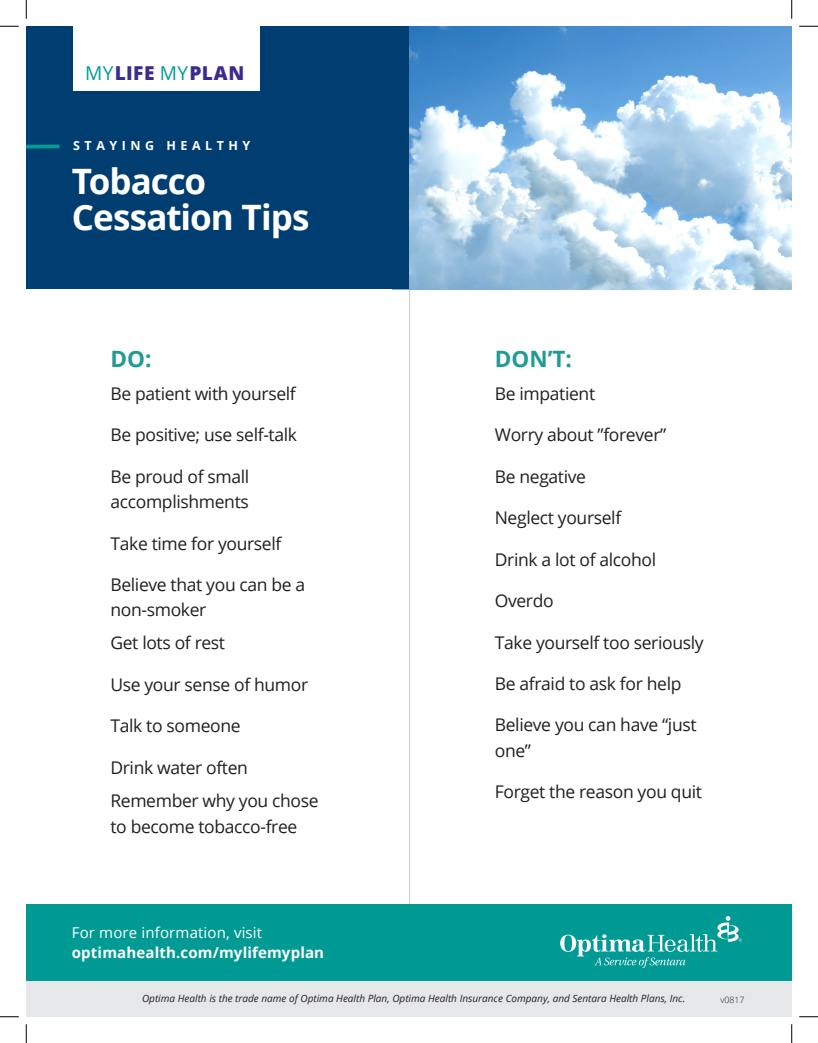
<style>
.page{position:relative;width:818px;height:1043px;background:#fff}
.page>*{position:absolute;margin:0;border:0;box-sizing:border-box;transform-origin:0 0}
.t1{font:700 35px/35.5px "Open Sans";letter-spacing:-.03em;color:#fff}
.t2{font:700 22.5px "Open Sans";color:#1f9b94}
.t3{font:800 19.12px "Open Sans";letter-spacing:.025em;color:#3a2c8a}
.t4{font:17.5px/25.2px "Open Sans";letter-spacing:-.02em;color:#231f20}
.t5{font:700 15px/20px "Open Sans";letter-spacing:.01em;color:#fff}
.t6{font:700 12.5px "Open Sans";letter-spacing:.36em;color:#fff}
.t7{font:italic 10px "Open Sans";color:#231f20}
.t8{font:300 8.75px "Open Sans";color:#231f20}
.s1{font-weight:400;color:#009c96}
.s2{font-weight:400}
</style>
<div class="page">
<hr style="left:409px;top:289px;width:1px;height:615px;background:#231f20">
<img style="left:409px;top:26px;width:382px;height:263px">
<div style="left:26px;top:26px;width:383px;height:263px;background:#003d71"></div>
<svg style="left:26px;top:144px;width:34px;height:5px"></svg>
<div style="left:73px;top:26px;width:187px;height:65px;background:#fff"></div>
<div style="left:26px;top:980px;width:765px;height:36px;background:#e6e7e9"></div>
<div style="left:26px;top:904px;width:765px;height:76px;background:#009a94"></div>
<svg style="left:560px;top:916px;width:182px;height:51px"></svg>
<svg style="left:0;top:25px;width:19px;height:2px"></svg>
<svg style="left:799px;top:25px;width:19px;height:2px"></svg>
<svg style="left:0;top:1016px;width:19px;height:1px"></svg>
<svg style="left:799px;top:1016px;width:19px;height:1px"></svg>
<svg style="left:25px;top:0;width:2px;height:19px"></svg>
<svg style="left:25px;top:1024px;width:2px;height:18px"></svg>
<svg style="left:791px;top:0;width:1px;height:19px"></svg>
<svg style="left:791px;top:1024px;width:1px;height:18px"></svg>
<p class="t3" style="left:85px;top:58px;width:161px"><span class="s1">MY</span>LIFE <span class="s1">MY</span>PLAN</p>
<p class="t6" style="left:73px;top:137px;width:178px">STAYING HEALTHY</p>
<p class="t1" style="left:72px;top:163px;width:239px">Tobacco<br>Cessation Tips</p>
<p class="t2" style="left:110px;top:343px;width:42px">DO:</p>
<p class="t4" style="left:110px;top:380px;width:187px">Be patient with yourself</p>
<p class="t4" style="left:110px;top:422px;width:188px">Be positive; use self-talk</p>
<p class="t4" style="left:110px;top:463px;width:140px">Be proud of small accomplishments</p>
<p class="t4" style="left:110px;top:530px;width:172px">Take time for yourself</p>
<p class="t4" style="left:110px;top:571px;width:196px">Believe that you can be a non-smoker</p>
<p class="t4" style="left:110px;top:630px;width:116px">Get lots of rest</p>
<p class="t4" style="left:110px;top:671px;width:199px">Use your sense of humor</p>
<p class="t4" style="left:110px;top:713px;width:132px">Talk to someone</p>
<p class="t4" style="left:110px;top:754px;width:139px">Drink water often</p>
<p class="t4" style="left:110px;top:787px;width:210px;line-height:25.9px">Remember why you chose to become tobacco-free</p>
<p class="t2" style="left:495px;top:343px;width:79px">DON’T:</p>
<p class="t4" style="left:495px;top:380px;width:102px">Be impatient</p>
<p class="t4" style="left:495px;top:422px;width:173px">Worry about ”forever”</p>
<p class="t4" style="left:495px;top:463px;width:93px">Be negative</p>
<p class="t4" style="left:495px;top:505px;width:128px">Neglect yourself</p>
<p class="t4" style="left:495px;top:546px;width:163px">Drink a lot of alcohol</p>
<p class="t4" style="left:495px;top:587px;width:60px">Overdo</p>
<p class="t4" style="left:495px;top:629px;width:210px">Take yourself too seriously</p>
<p class="t4" style="left:495px;top:670px;width:188px">Be afraid to ask for help</p>
<p class="t4" style="left:495px;top:712px;width:203px">Believe you can have “just one”</p>
<p class="t4" style="left:495px;top:778px;width:209px">Forget the reason you quit</p>
<p class="t5" style="left:72px;top:922px;width:254px"><span class="s2">For more information, visit </span>optimahealth.com/mylifemyplan</p>
<p class="t7" style="left:142px;top:991px;width:544px">Optima Health is the trade name of Optima Health Plan, Optima Health Insurance Company, and Sentara Health Plans, Inc.</p>
<p class="t8" style="left:720px;top:993px;width:26px">v0817</p>
</div>
